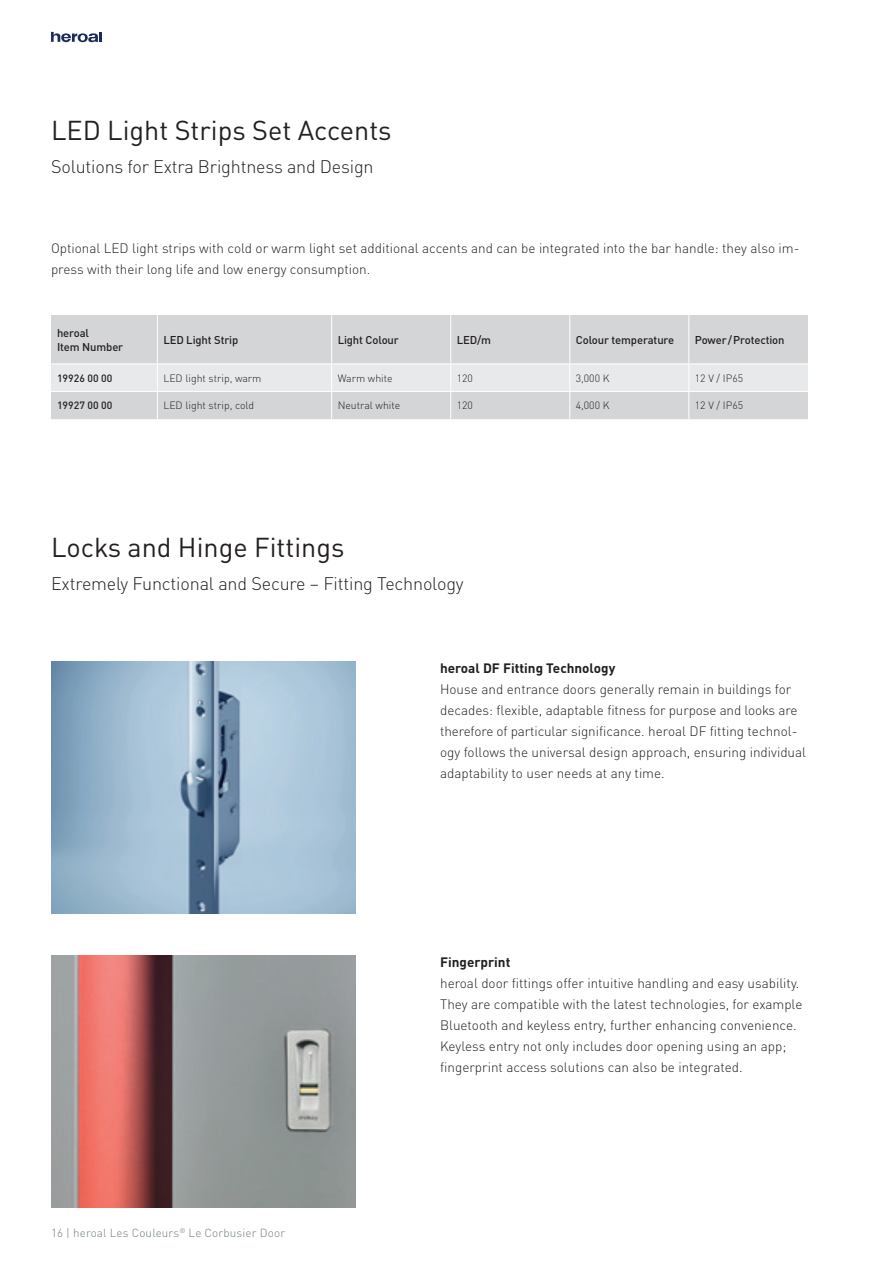
<style>
.page{position:relative;width:893px;height:1263px;background:#fff}
.page>*{position:absolute;margin:0;border:0;box-sizing:border-box;transform-origin:0 0}
.t1{font:27px "DIN Pro";color:#231f20}
.t2{font:300 18px "DIN Pro";letter-spacing:-.01em;color:#231f20}
.t3{font:300 13.5px/21px "DIN Pro";color:#231f20}
.t4{font:700 13.5px "DIN Pro";color:#231f20}
.t5{font:300 11.7px "DIN Pro";letter-spacing:.015em;color:#717d83}
.t6{font:500 11.25px/13.5px "DIN Pro";letter-spacing:-.01em;color:#231f20}
.t7{font:300 10.5px "DIN Pro";color:#231f20}
.t8{font:500 10.5px "DIN Pro";color:#231f20}
</style>
<div class="page">
<svg style="left:51px;top:32px;width:51px;height:10px"></svg>
<div style="left:51px;top:315px;width:757px;height:48px;background:#d4d5d7"></div>
<hr style="left:157px;top:315px;width:1px;height:48px;background:#fff">
<hr style="left:331px;top:315px;width:1px;height:48px;background:#fff">
<hr style="left:450px;top:315px;width:1px;height:48px;background:#fff">
<hr style="left:569px;top:315px;width:1px;height:48px;background:#fff">
<hr style="left:688px;top:315px;width:1px;height:48px;background:#fff">
<svg style="left:51px;top:364px;width:757px;height:55px;background:#dedfe1"></svg>
<img style="left:51px;top:662px;width:305px;height:252px">
<img style="left:51px;top:956px;width:305px;height:252px">
<h1 class="t1" style="left:51px;top:109px;width:342px">LED Light Strips Set Accents</h1>
<h2 class="t2" style="left:51px;top:152px;width:324px">Solutions for Extra Brightness and Design</h2>
<p class="t3" style="left:51px;top:236px;width:750px">Optional LED light strips with cold or warm light set additional accents and can be integrated into the bar handle: they also im&shy;press with their long life and low energy consumption.</p>
<p class="t6" style="left:57px;top:325px;width:68px">heroal<br>Item Number</p>
<p class="t6" style="left:163px;top:332px;width:77px">LED Light Strip</p>
<p class="t6" style="left:338px;top:332px;width:63px">Light Colour</p>
<p class="t6" style="left:457px;top:332px;width:36px">LED/m</p>
<p class="t6" style="left:576px;top:332px;width:100px">Colour temperature</p>
<p class="t6" style="left:695px;top:332px;width:91px">Power/Protection</p>
<p class="t8" style="left:57px;top:369px;width:57px">19926 00 00</p>
<p class="t7" style="left:163px;top:370px;width:100px">LED light strip, warm</p>
<p class="t7" style="left:338px;top:370px;width:56px">Warm white</p>
<p class="t7" style="left:457px;top:370px;width:18px">120</p>
<p class="t7" style="left:576px;top:370px;width:35px">3,000 K</p>
<p class="t7" style="left:695px;top:370px;width:50px">12 V / IP65</p>
<p class="t8" style="left:57px;top:397px;width:57px">19927 00 00</p>
<p class="t7" style="left:163px;top:397px;width:92px">LED light strip, cold</p>
<p class="t7" style="left:338px;top:397px;width:64px">Neutral white</p>
<p class="t7" style="left:457px;top:397px;width:18px">120</p>
<p class="t7" style="left:576px;top:397px;width:35px">4,000 K</p>
<p class="t7" style="left:695px;top:397px;width:50px">12 V / IP65</p>
<h1 class="t1" style="left:51px;top:526px;width:295px">Locks and Hinge Fittings</h1>
<h2 class="t2" style="left:51px;top:570px;width:414px">Extremely Functional and Secure – Fitting Technology</h2>
<p class="t4" style="left:440px;top:657px;width:177px">heroal DF Fitting Technology</p>
<p class="t3" style="left:440px;top:677px;width:367px">House and entrance doors generally remain in buildings for decades: flexible, adaptable fitness for purpose and looks are therefore of particular significance. heroal DF fitting technol&shy;ogy follows the universal design approach, ensuring individual adaptability to user needs at any time.</p>
<p class="t5" style="left:51px;top:1223px;width:236px">16 | heroal Les Couleurs<sup>®</sup> Le Corbusier Door</p>
<p class="t4" style="left:440px;top:951px;width:72px">Fingerprint</p>
<p class="t3" style="left:440px;top:971px;width:364px">heroal door fittings offer intuitive handling and easy usability.<br>They are compatible with the latest technologies, for example Bluetooth and keyless entry, further enhancing convenience.<br>Keyless entry not only includes door opening using an app; fingerprint access solutions can also be integrated.</p>
</div>
